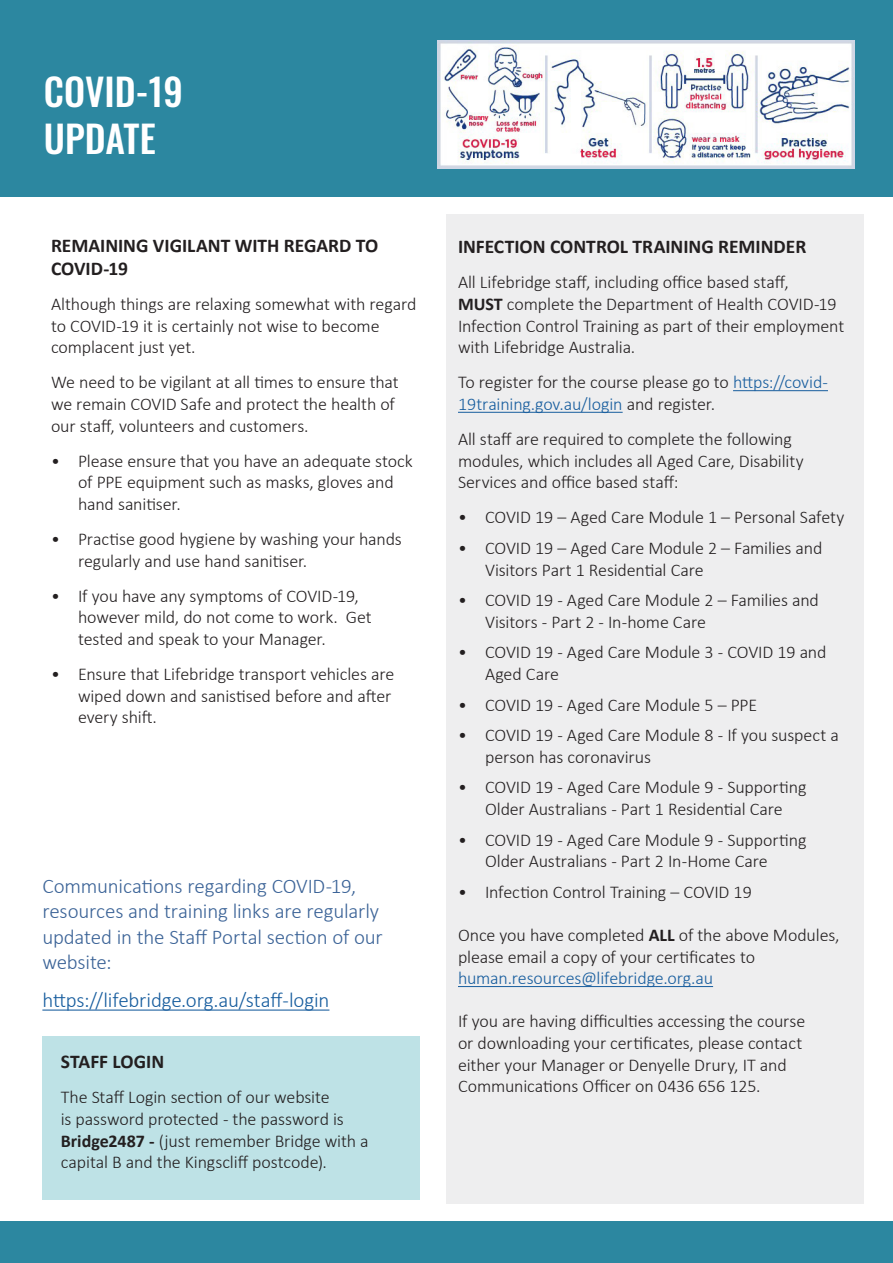
<style>
.page{position:relative;width:893px;height:1263px;background:#fff}
.page>*{position:absolute;margin:0;border:0;box-sizing:border-box;transform-origin:0 0}
.t1{font:500 37.5px "Oswald";color:#fff}
.t2{font:300 21px/25.2px "Calibri";letter-spacing:-.01em;color:#3b6397}
.t3{font:300 21px "Calibri";letter-spacing:-.005em;color:#175d9e}
.t4{font:700 19.5px/23.4px "Calibri";color:#231f20}
.t5{font:300 18px/21.6px "Calibri";letter-spacing:-.01em;color:#231f20}
.t6{font:300 18px "Calibri";letter-spacing:-.005em;color:#175d9e}
.s1{font-weight:700}
.s2{color:#175d9e}
</style>
<div class="page">
<div style="left:0;top:1221px;width:893px;height:42px;background:#2c87a0"></div>
<div style="left:0;top:0;width:893px;height:196px;background:#2c87a0"></div>
<img style="left:437px;top:40px;width:417px;height:128px">
<hr style="left:42px;top:1009px;width:287px;height:1px;background:#175d9e">
<div style="left:42px;top:1037px;width:377px;height:163px;background:#bee2e6"></div>
<div style="left:446px;top:215px;width:417px;height:989px;background:#eeeeef"></div>
<hr style="left:733px;top:390px;width:95px;height:1px;background:#175d9e">
<hr style="left:458px;top:412px;width:165px;height:1px;background:#175d9e">
<hr style="left:458px;top:986px;width:255px;height:1px;background:#175d9e">
<p class="t1" style="left:44px;top:72px;width:141px">COVID-19</p>
<p class="t1" style="left:44px;top:119px;width:113px">UPDATE</p>
<p class="t4" style="left:51px;top:233px;width:329px">REMAINING VIGILANT WITH REGARD TO<br>COVID-19</p>
<p class="t5" style="left:51px;top:293px;width:367px">Although things are relaxing somewhat with regard to COVID-19 it is certainly not wise to become complacent just yet.</p>
<p class="t5" style="left:51px;top:371px;width:349px">We need to be vigilant at all times to ensure that we remain COVID Safe and protect the health of our staff, volunteers and customers.</p>
<p class="t5" style="left:78px;top:450px;width:336px;text-indent:-27px">• Please ensure that you have an adequate stock of PPE equipment such as masks, gloves and hand sanitiser.</p>
<p class="t5" style="left:78px;top:528px;width:325px;text-indent:-27px">• Practise good hygiene by washing your hands regularly and use hand sanitiser.</p>
<p class="t5" style="left:78px;top:585px;width:295px;text-indent:-27px">• If you have any symptoms of COVID-19, however mild, do not come to work. Get tested and speak to your Manager.</p>
<p class="t5" style="left:78px;top:663px;width:318px;text-indent:-27px">• Ensure that Lifebridge transport vehicles are wiped down and sanistised before and after every shift.</p>
<p class="t2" style="left:42px;top:873px;width:342px">Communications regarding COVID-19, resources and training links are regularly updated in the Staff Portal section of our website:</p>
<p class="t3" style="left:42px;top:987px;width:289px">https://lifebridge.org.au/staff-login</p>
<p class="t4" style="left:61px;top:1050px;width:105px">STAFF LOGIN</p>
<p class="t5" style="left:61px;top:1086px;width:309px">The Staff Login section of our website<br>is password protected - the password is <span class="s1">Bridge2487 -</span> (just remember Bridge with a capital B and the Kingscliff postcode).</p>
<p class="t4" style="left:458px;top:235px;width:350px">INFECTION CONTROL TRAINING REMINDER</p>
<p class="t5" style="left:458px;top:271px;width:388px">All Lifebridge staff, including office based staff,<br><span class="s1">MUST</span> complete the Department of Health COVID-19<br>Infection Control Training as part of their employment with Lifebridge Australia.</p>
<p class="t5" style="left:458px;top:371px;width:371px">To register for the course please go to <span class="s2">https://covid-<br>19training.gov.au/login</span> and register.</p>
<p class="t5" style="left:458px;top:428px;width:347px">All staff are required to complete the following modules, which includes all Aged Care, Disability<br>Services and office based staff:</p>
<p class="t5" style="left:458px;top:506px;width:388px">• COVID 19 – Aged Care Module 1 – Personal Safety</p>
<p class="t5" style="left:485px;top:537px;width:339px;text-indent:-27px">• COVID 19 – Aged Care Module 2 – Families and<br>Visitors Part 1 Residential Care</p>
<p class="t5" style="left:485px;top:589px;width:335px;text-indent:-27px">• COVID 19 - Aged Care Module 2 – Families and<br>Visitors - Part 2 - In-home Care</p>
<p class="t5" style="left:485px;top:641px;width:343px;text-indent:-27px">• COVID 19 - Aged Care Module 3 - COVID 19 and<br>Aged Care</p>
<p class="t5" style="left:458px;top:694px;width:301px">• COVID 19 - Aged Care Module 5 – PPE</p>
<p class="t5" style="left:485px;top:724px;width:355px;text-indent:-27px">• COVID 19 - Aged Care Module 8 - If you suspect a person has coronavirus</p>
<p class="t5" style="left:458px;top:776px;width:350px;text-align:center">• COVID 19 - Aged Care Module 9 - Supporting<br>Older Australians - Part 1 Residential Care</p>
<p class="t5" style="left:485px;top:829px;width:323px;text-indent:-27px">• COVID 19 - Aged Care Module 9 - Supporting<br>Older Australians - Part 2 In-Home Care</p>
<p class="t5" style="left:458px;top:881px;width:295px">• Infection Control Training – COVID 19</p>
<p class="t5" style="left:458px;top:924px;width:383px">Once you have completed <span class="s1">ALL</span> of the above Modules, please email a copy of your certificates to</p>
<p class="t6" style="left:458px;top:967px;width:257px">human.resources@lifebridge.org.au</p>
<p class="t5" style="left:458px;top:1010px;width:349px">If you are having difficulties accessing the course or downloading your certificates, please contact either your Manager or Denyelle Drury, IT and Communications Officer on 0436 656 125.</p>
</div>
